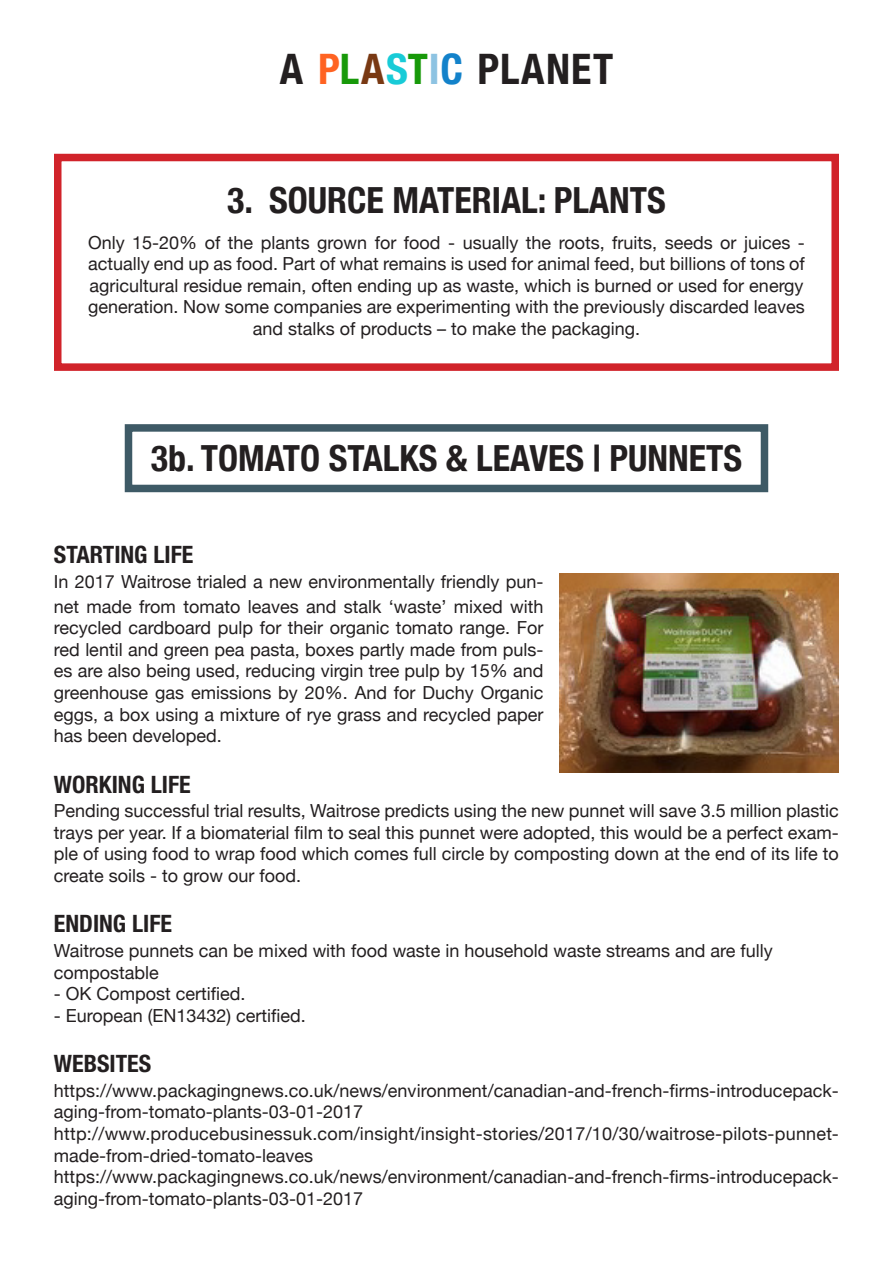
<style>
.page{position:relative;width:893px;height:1263px;background:#fff}
.page>*{position:absolute;margin:0;border:0;box-sizing:border-box;transform-origin:0 0}
.t1{font:700 condensed 42px "Helvetica Neue";letter-spacing:.02em;color:#231f20}
.t2{font:700 condensed 36px "Helvetica Neue";color:#231f20}
.t3{font:700 condensed 24px "Helvetica Neue";color:#231f20}
.Body_text{font:18px/21.6px "Helvetica Neue";color:#231f20}
.s1{color:#ff6322}
.s2{color:#179909}
.s3{color:#793913}
.s4{color:#18cbd7}
.s5{color:#8dc3e2}
.s6{color:#1382ca}
</style>
<div class="page">
<div style="left:125px;top:424px;width:643px;height:68px;border:8px solid #3e5a66"></div>
<div style="left:54px;top:154px;width:785px;height:217px;border:8px solid #d1232a"></div>
<img style="left:559px;top:574px;width:280px;height:198px">
<p class="t1" style="left:280px;top:34px;width:335px">A <span class="s1">P</span><span class="s2">L</span><span class="s3">A</span><span class="s4">S</span><span class="s2">T</span><span class="s5">I</span><span class="s6">C</span> PLANET</p>
<p class="t2" style="left:227px;top:170px;width:440px">3. SOURCE MATERIAL: PLANTS</p>
<p class="Body_text" style="left:88px;top:232px;width:718px">Only 15-20% of the plants grown for food - usually the roots, fruits, seeds or juices - actually end up as food. Part of what remains is used for animal feed, but billions of tons of</p>
<p class="Body_text" style="left:89px;top:276px;width:715px">agricultural residue remain, often ending up as waste, which is burned or used for energy</p>
<p class="Body_text" style="left:88px;top:297px;width:718px">generation. Now some companies are experimenting with the previously discarded leaves</p>
<p class="Body_text" style="left:253px;top:319px;width:389px">and stalks of products – to make the packaging.</p>
<p class="t2" style="left:151px;top:428px;width:593px">3b. TOMATO STALKS &amp; LEAVES | PUNNETS</p>
<p class="t3" style="left:54px;top:540px;width:141px">STARTING LIFE</p>
<p class="Body_text" style="left:54px;top:570px;width:491px;line-height:24.6px">In 2017 Waitrose trialed a new environmentally friendly pun&shy;net made from tomato leaves and stalk ‘waste’ mixed with</p>
<p class="Body_text" style="left:54px;top:618px;width:491px;text-align:justify">recycled cardboard pulp for their organic tomato range. For red lentil and green pea pasta, boxes partly made from puls&shy;es are also being used, reducing virgin tree pulp by 15% and greenhouse gas emissions by 20%. And for Duchy Organic eggs, a box using a mixture of rye grass and recycled paper has been developed.</p>
<p class="t3" style="left:54px;top:769px;width:138px">WORKING LIFE</p>
<p class="Body_text" style="left:54px;top:801px;width:787px;text-align:justify">Pending successful trial results, Waitrose predicts using the new punnet will save 3.5 million plastic trays per year. If a biomaterial film to seal this punnet were adopted, this would be a perfect exam&shy;ple of using food to wrap food which comes full circle by composting down at the end of its life to create soils - to grow our food.</p>
<p class="t3" style="left:54px;top:909px;width:120px">ENDING LIFE</p>
<p class="Body_text" style="left:54px;top:941px;width:720px">Waitrose punnets can be mixed with food waste in household waste streams and are fully</p>
<p class="Body_text" style="left:54px;top:962px;width:107px">compostable</p>
<p class="Body_text" style="left:54px;top:984px;width:193px">- OK Compost certified.</p>
<p class="Body_text" style="left:54px;top:1006px;width:254px">- European (EN13432) certified.</p>
<p class="t3" style="left:54px;top:1049px;width:99px">WEBSITES</p>
<p class="Body_text" style="left:54px;top:1081px;width:787px">https://www.packagingnews.co.uk/news/environment/canadian-and-french-firms-introducepack&shy;aging-from-tomato-plants-03-01-2017</p>
<p class="Body_text" style="left:54px;top:1124px;width:787px">http://www.producebusinessuk.com/insight/insight-stories/2017/10/30/waitrose-pilots-punnet&shy;made-from-dried-tomato-leaves</p>
<p class="Body_text" style="left:54px;top:1167px;width:787px">https://www.packagingnews.co.uk/news/environment/canadian-and-french-firms-introducepack&shy;aging-from-tomato-plants-03-01-2017</p>
</div>
